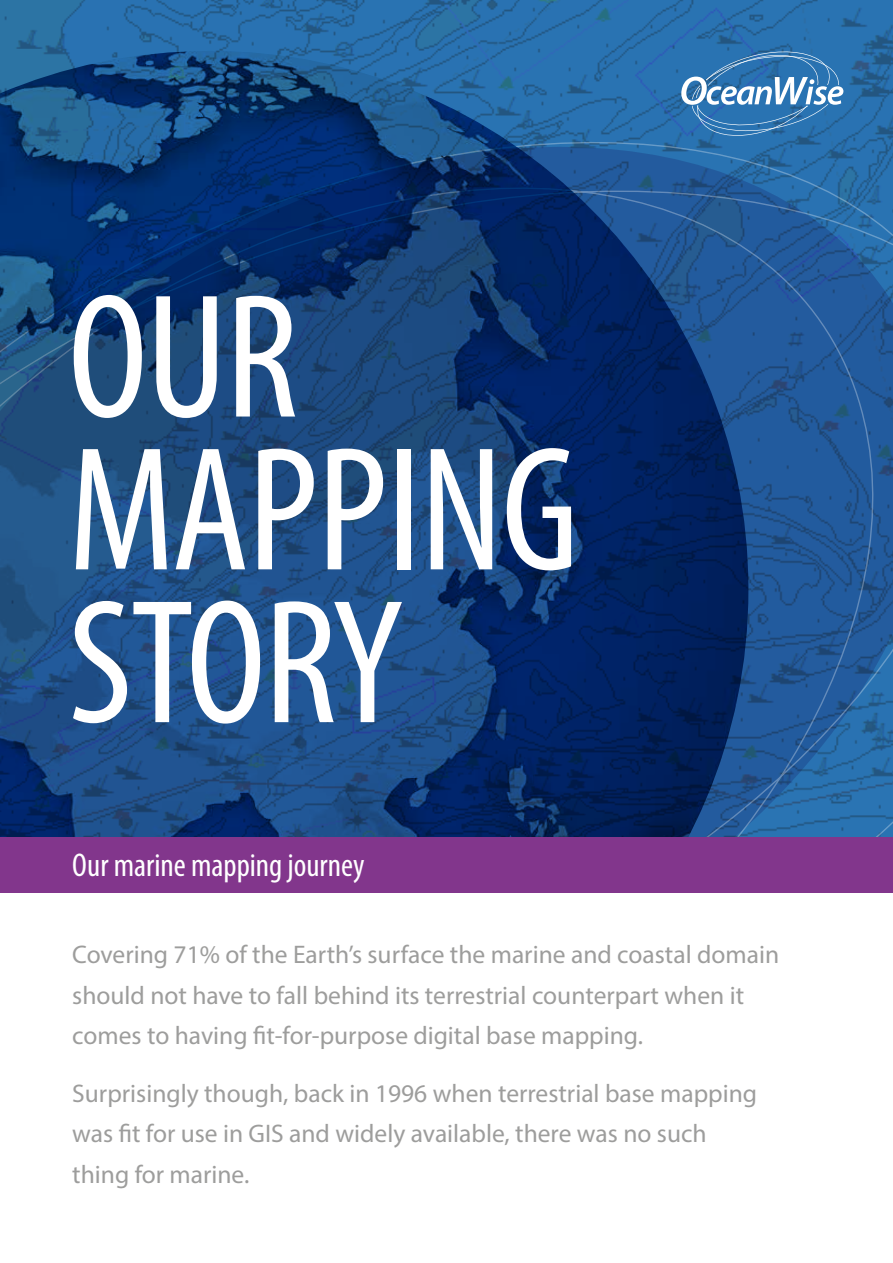
<style>
.page{position:relative;width:893px;height:1263px;background:#fff}
.page>*{position:absolute;margin:0;border:0;box-sizing:border-box;transform-origin:0 0}
.t1{font:condensed 178.35px/152.9px "Myriad Pro";letter-spacing:-.01em;color:#fff}
.t2{font:condensed 33px "Myriad Pro";color:#fff}
.t3{font:25.5px/40.5px "Myriad Pro";color:#9d9d9c}
</style>
<div class="page">
<svg style="left:0;top:0;width:893px;height:91px;background:#286fab"></svg>
<svg style="left:748px;top:140px;width:145px;height:698px;background:#245e9d"></svg>
<img style="left:0;top:51px;width:748px;height:787px">
<svg style="left:681px;top:52px;width:162px;height:84px;background:#4c88bc"></svg>
<div style="left:0;top:838px;width:893px;height:55px;background:#82368c"></div>
<h1 class="t1" style="left:68px;top:279px;width:512px">OUR<br>MAPPING<br>STORY</h1>
<p class="t2" style="left:72px;top:845px;width:294px">Our marine mapping journey</p>
<p class="t3" style="left:72px;top:934px;width:708px">Covering 71% of the Earth’s surface the marine and coastal domain should not have to fall behind its terrestrial counterpart when it comes to having fit-for-purpose digital base mapping.</p>
<p class="t3" style="left:72px;top:1072px;width:686px">Surprisingly though, back in 1996 when terrestrial base mapping was fit for use in GIS and widely available, there was no such thing for marine.</p>
</div>
